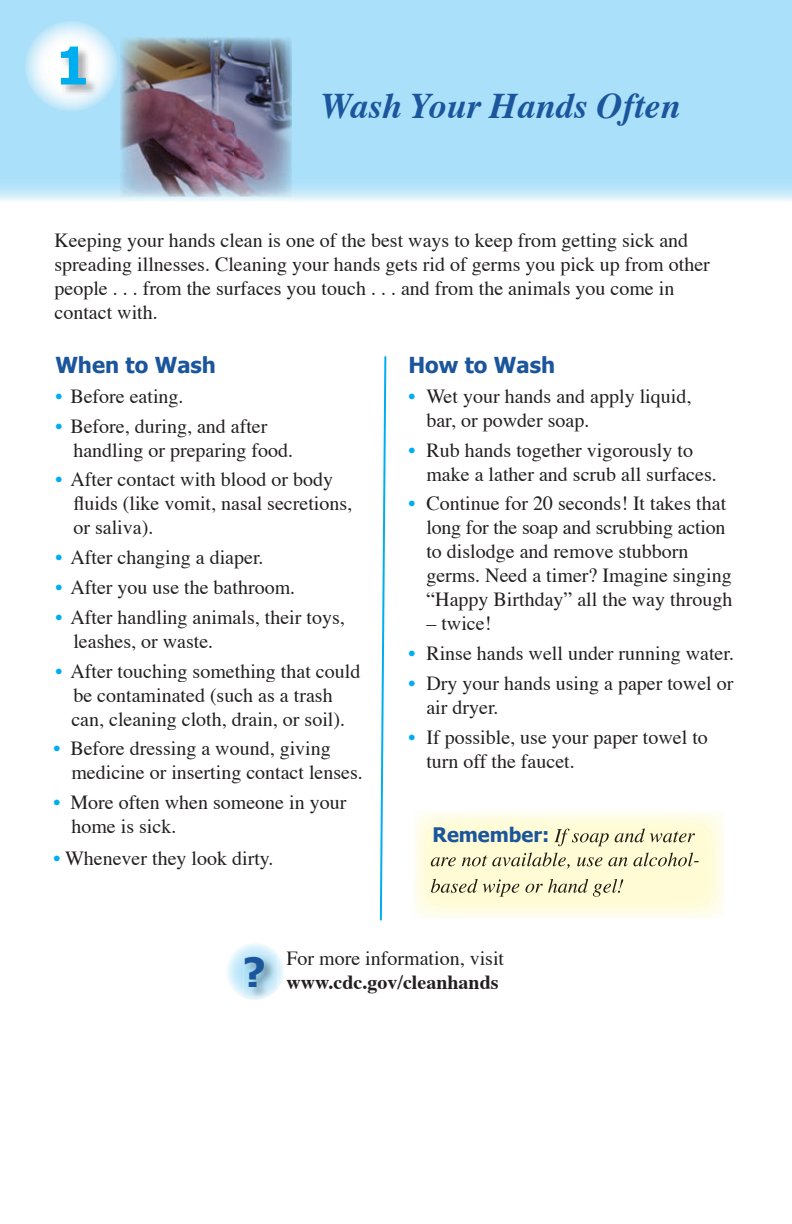
<style>
.page{position:relative;width:792px;height:1224px;background:#fff}
.page>*{position:absolute;margin:0;border:0;box-sizing:border-box;transform-origin:0 0}
.t1{font:700 52px "Tahoma";color:#00aeef}
.t2{font:italic 700 36px "Times";color:#1b569c}
.t3{font:700 22px "Tahoma";color:#1b569c}
.t4{font:20px/24px "Times";color:#231f20}
.t5{font:700 20px "Tahoma";color:#1b569c}
.s1{color:#00aeef}
.s2{font-family:"Tahoma";font-weight:700;font-size:40.2px;color:#1b569c}
.s3{font-weight:700}
</style>
<div class="page">
<div style="left:0;top:0;width:792px;height:177px;background:#aae0f9"></div>
<svg style="left:0;top:177px;width:792px;height:24px;background:#c3e8fa"></svg>
<img style="left:121px;top:38px;width:171px;height:159px">
<img style="left:25px;top:21px;width:93px;height:90px">
<img style="left:60px;top:45px;width:39px;height:53px">
<svg style="left:227px;top:943px;width:57px;height:54px"></svg>
<img style="left:244px;top:954px;width:33px;height:46px">
<svg style="left:380px;top:356px;width:6px;height:564px"></svg>
<img style="left:554px;top:829px;width:141px;height:17px">
<img style="left:431px;top:852px;width:268px;height:17px">
<img style="left:431px;top:879px;width:198px;height:18px">
<h1 class="t1" style="left:56px;top:33px;width:35px">1</h1>
<h2 class="t2" style="left:321px;top:82px;width:361px">Wash Your Hands Often</h2>
<p class="t4" style="left:54px;top:230px;width:657px">Keeping your hands clean is one of the best ways to keep from getting sick and spreading illnesses. Cleaning your hands gets rid of germs you pick up from other people . . . from the surfaces you touch . . . and from the animals you come in contact with.</p>
<p class="t3" style="left:55px;top:351px;width:162px">When to Wash</p>
<p class="t4" style="left:55px;top:385px;width:130px"><span class="s1">•</span> Before eating.</p>
<p class="t4" style="left:73px;top:415px;width:221px;text-indent:-18px"><span class="s1">•</span> Before, during, and after handling or preparing food.</p>
<p class="t4" style="left:73px;top:469px;width:280px;text-indent:-18px"><span class="s1">•</span> After contact with blood or body fluids (like vomit, nasal secretions, or saliva).</p>
<p class="t4" style="left:55px;top:547px;width:210px"><span class="s1">•</span> After changing a diaper.</p>
<p class="t4" style="left:55px;top:576px;width:241px"><span class="s1">•</span> After you use the bathroom.</p>
<p class="t4" style="left:73px;top:606px;width:273px;text-indent:-18px"><span class="s1">•</span> After handling animals, their toys, leashes, or waste.</p>
<p class="t4" style="left:55px;top:660px;width:306px;text-align:center"><span class="s1">•</span> After touching something that could be contaminated (such as a trash<br>can, cleaning cloth, drain, or soil).</p>
<p class="t4" style="left:71px;top:738px;width:293px;text-indent:-18px"><span class="s1">•</span> Before dressing a wound, giving medicine or inserting contact lenses.</p>
<p class="t4" style="left:71px;top:791px;width:277px;text-indent:-18px"><span class="s1">•</span> More often when someone in your home is sick.</p>
<p class="t4" style="left:53px;top:848px;width:222px"><span class="s1">•</span> Whenever they look dirty.</p>
<p class="t3" style="left:408px;top:351px;width:148px">How to Wash</p>
<p class="t4" style="left:426px;top:385px;width:267px;text-indent:-18px"><span class="s1">•</span> Wet your hands and apply liquid, bar, or powder soap.</p>
<p class="t4" style="left:426px;top:439px;width:292px;text-indent:-18px"><span class="s1">•</span> Rub hands together vigorously to make a lather and scrub all surfaces.</p>
<p class="t4" style="left:426px;top:493px;width:308px;text-indent:-18px"><span class="s1">•</span> Continue for 20 seconds! It takes that long for the soap and scrubbing action to dislodge and remove stubborn germs. Need a timer? Imagine singing “Happy Birthday” all the way through</p>
<p class="t4" style="left:426px;top:613px;width:66px">– twice!</p>
<p class="t4" style="left:408px;top:643px;width:327px"><span class="s1">•</span> Rinse hands well under running water.</p>
<p class="t4" style="left:426px;top:672px;width:309px;text-indent:-18px"><span class="s1">•</span> Dry your hands using a paper towel or air dryer.</p>
<p class="t4" style="left:426px;top:726px;width:283px;text-indent:-18px"><span class="s1">•</span> If possible, use your paper towel to turn off the faucet.</p>
<p class="t5" style="left:433px;top:822px;width:118px">Remember:</p>
<p class="t4" style="left:243px;top:948px;width:263px;text-align:right">For more information, visit<br><span class="s2">?</span> <span class="s3">www.cdc.gov/cleanhands</span></p>
</div>
